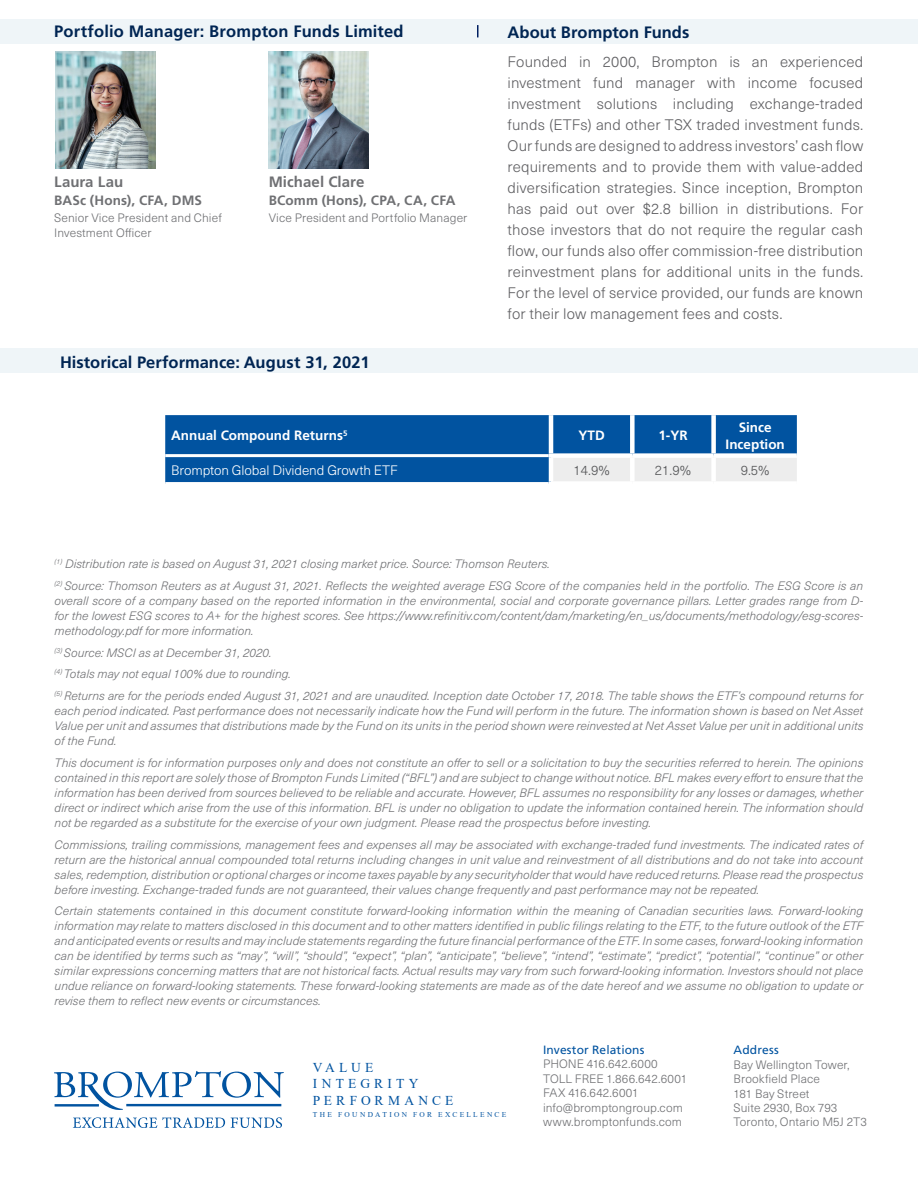
<style>
.page{position:relative;width:918px;height:1188px;background:#fff}
.page>*{position:absolute;margin:0;border:0;box-sizing:border-box;transform-origin:0 0}
.t1{font:700 16.5px "Frutiger LT Std";letter-spacing:.005em;color:#002553}
.t2{font:300 15px/21px "Neue Haas Unica W1 G";letter-spacing:.01em;color:#5f5f62;text-align:justify}
.Headline{font:700 15px "Frutiger LT Std";letter-spacing:.005em;color:#6f7073}
.t3{font:700 13.5px "Frutiger LT Std";color:#fff}
.Headline-2{font:700 13.5px "Frutiger LT Std";letter-spacing:.01em;color:#6f7073}
.t4{font:300 13.5px "Neue Haas Unica W1 G";letter-spacing:-.005em;color:#fff}
.t5{font:13.5px "Times New Roman";letter-spacing:.31em;color:#0153a0}
.t6{font:300 13.5px "Neue Haas Unica W1 G";color:#57585a}
.t7{font:italic 300 12px/15px "Neue Haas Unica W1 G";color:#6f7073;text-align:justify}
.Headline-3{font:300 12px/14.4px "Neue Haas Unica W1 G";letter-spacing:.01em;color:#6f7073}
.t8{font:12px "Frutiger LT Std";letter-spacing:.01em;color:#0153a0}
.t9{font:7.35px "Times New Roman";letter-spacing:.31em;color:#0153a0}
</style>
<div class="page">
<div style="left:0;top:19px;width:918px;height:25px;background:#eff5f8"></div>
<svg style="left:54px;top:1071px;width:230px;height:39px"></svg>
<hr style="left:55px;top:1104px;width:44px;height:3px;background:#0153a0">
<hr style="left:126px;top:1104px;width:155px;height:2px;background:#0153a0">
<svg style="left:73px;top:1117px;width:152px;height:11px"></svg>
<svg style="left:231px;top:1117px;width:51px;height:11px"></svg>
<img style="left:269px;top:52px;width:100px;height:117px">
<img style="left:55px;top:52px;width:100px;height:117px">
<div style="left:0;top:348px;width:918px;height:25px;background:#eff5f8"></div>
<svg style="left:165px;top:415px;width:632px;height:67px;background:#2269ab"></svg>
<hr style="left:165px;top:454px;width:384px;height:3px;background:#fff">
<hr style="left:549px;top:415px;width:4px;height:38px;background:#fff">
<div style="left:630px;top:415px;width:5px;height:38px;background:#fff"></div>
<div style="left:711px;top:415px;width:5px;height:38px;background:#fff"></div>
<div style="left:549px;top:453px;width:83px;height:5px;background:#fff"></div>
<hr style="left:549px;top:458px;width:4px;height:23px;background:#fff">
<div style="left:632px;top:453px;width:82px;height:5px;background:#fff"></div>
<div style="left:630px;top:458px;width:5px;height:23px;background:#fff"></div>
<div style="left:714px;top:453px;width:83px;height:5px;background:#fff"></div>
<div style="left:711px;top:458px;width:5px;height:23px;background:#fff"></div>
<div style="left:549px;top:481px;width:83px;height:5px;background:#fff"></div>
<div style="left:632px;top:481px;width:82px;height:5px;background:#fff"></div>
<div style="left:714px;top:481px;width:83px;height:5px;background:#fff"></div>
<svg style="left:477px;top:25px;width:1px;height:12px"></svg>
<p class="t1" style="left:54px;top:21px;width:351px">Portfolio Manager: Brompton Funds Limited</p>
<p class="Headline" style="left:54px;top:173px;width:71px">Laura Lau</p>
<p class="Headline-2" style="left:54px;top:192px;width:149px">BASc (Hons), CFA, DMS</p>
<p class="Headline-3" style="left:54px;top:210px;width:169px">Senior Vice President and Chief<br>Investment Officer</p>
<p class="Headline" style="left:269px;top:173px;width:97px">Michael Clare</p>
<p class="Headline-2" style="left:269px;top:192px;width:188px">BComm (Hons), CPA, CA, CFA</p>
<p class="Headline-3" style="left:269px;top:210px;width:200px">Vice President and Portfolio Manager</p>
<p class="t1" style="left:60px;top:353px;width:311px">Historical Performance: August 31, 2021</p>
<p class="t1" style="left:508px;top:22px;width:183px">About Brompton Funds</p>
<p class="t2" style="left:508px;top:50px;width:357px">Founded in 2000, Brompton is an experienced investment fund manager with income focused investment solutions including exchange-traded funds (ETFs) and other TSX traded investment funds.<br>Our funds are designed to address investors’ cash flow requirements and to provide them with value-added diversification strategies. Since inception, Brompton has paid out over $2.8 billion in distributions. For those investors that do not require the regular cash flow, our funds also offer commission-free distribution reinvestment plans for additional units in the funds.<br>For the level of service provided, our funds are known for their low management fees and costs.</p>
<p class="t3" style="left:171px;top:428px;width:178px">Annual Compound Returns<sup>5</sup></p>
<p class="t3" style="left:579px;top:428px;width:28px">YTD</p>
<p class="t3" style="left:658px;top:428px;width:31px">1-YR</p>
<p class="t3" style="left:739px;top:420px;width:35px">Since</p>
<p class="t3" style="left:726px;top:436px;width:61px">Inception</p>
<p class="t4" style="left:171px;top:460px;width:228px">Brompton Global Dividend Growth ETF</p>
<p class="t6" style="left:574px;top:460px;width:38px">14.9%</p>
<p class="t6" style="left:655px;top:460px;width:38px">21.9%</p>
<p class="t6" style="left:741px;top:460px;width:30px">9.5%</p>
<p class="t7" style="left:55px;top:556px;width:497px"><sup>(1)</sup> Distribution rate is based on August 31, 2021 closing market price. Source: Thomson Reuters.</p>
<p class="t7" style="left:55px;top:577px;width:810px"><sup>(2)</sup> Source: Thomson Reuters as at August 31, 2021. Reflects the weighted average ESG Score of the companies held in the portfolio. The ESG Score is an overall score of a company based on the reported information in the environmental, social and corporate governance pillars. Letter grades range from D&shy;for the lowest ESG scores to A+ for the highest scores. See https://www.refinitiv.com/content/dam/marketing/en_us/documents/methodology/esg-scores&shy;methodology.pdf for more information.</p>
<p class="t7" style="left:55px;top:644px;width:219px"><sup>(3)</sup> Source: MSCI as at December 31, 2020.</p>
<p class="t7" style="left:55px;top:666px;width:238px"><sup>(4)</sup> Totals may not equal 100% due to rounding.</p>
<p class="t7" style="left:55px;top:688px;width:810px"><sup>(5)</sup> Returns are for the periods ended August 31, 2021 and are unaudited. Inception date October 17, 2018. The table shows the ETF’s compound returns for each period indicated. Past performance does not necessarily indicate how the Fund will perform in the future. The information shown is based on Net Asset Value per unit and assumes that distributions made by the Fund on its units in the period shown were reinvested at Net Asset Value per unit in additional units of the Fund.</p>
<p class="t7" style="left:55px;top:754px;width:810px">This document is for information purposes only and does not constitute an offer to sell or a solicitation to buy the securities referred to herein. The opinions contained in this report are solely those of Brompton Funds Limited (“BFL”) and are subject to change without notice. BFL makes every effort to ensure that the information has been derived from sources believed to be reliable and accurate. However, BFL assumes no responsibility for any losses or damages, whether direct or indirect which arise from the use of this information. BFL is under no obligation to update the information contained herein. The information should not be regarded as a substitute for the exercise of your own judgment. Please read the prospectus before investing.</p>
<p class="t7" style="left:55px;top:836px;width:810px">Commissions, trailing commissions, management fees and expenses all may be associated with exchange-traded fund investments. The indicated rates of return are the historical annual compounded total returns including changes in unit value and reinvestment of all distributions and do not take into account sales, redemption, distribution or optional charges or income taxes payable by any securityholder that would have reduced returns. Please read the prospectus before investing. Exchange-traded funds are not guaranteed, their values change frequently and past performance may not be repeated.</p>
<p class="t7" style="left:55px;top:903px;width:810px">Certain statements contained in this document constitute forward-looking information within the meaning of Canadian securities laws. Forward-looking information may relate to matters disclosed in this document and to other matters identified in public filings relating to the ETF, to the future outlook of the ETF and anticipated events or results and may include statements regarding the future financial performance of the ETF. In some cases, forward-looking information can be identified by terms such as “may”, “will”, “should”, “expect”, “plan”, “anticipate”, “believe”, “intend”, “estimate”, “predict”, “potential”, “continue” or other similar expressions concerning matters that are not historical facts. Actual results may vary from such forward-looking information. Investors should not place undue reliance on forward-looking statements. These forward-looking statements are made as of the date hereof and we assume no obligation to update or revise them to reflect new events or circumstances.</p>
<p class="t5" style="left:313px;top:1058px;width:62px">VALUE</p>
<p class="t5" style="left:313px;top:1074px;width:107px">INTEGRITY</p>
<p class="t5" style="left:313px;top:1091px;width:142px">PERFORMANCE</p>
<p class="t9" style="left:313px;top:1109px;width:195px">THE FOUNDATION FOR EXCELLENCE</p>
<p class="t8" style="left:543px;top:1043px;width:103px">Investor Relations</p>
<p class="Headline-3" style="left:543px;top:1056px;width:116px">PHONE 416.642.6000</p>
<p class="Headline-3" style="left:543px;top:1071px;width:146px">TOLL FREE 1.866.642.6001</p>
<p class="Headline-3" style="left:543px;top:1085px;width:97px">FAX 416.642.6001</p>
<p class="Headline-3" style="left:543px;top:1100px;width:141px">info@bromptongroup.com</p>
<p class="Headline-3" style="left:543px;top:1114px;width:140px">www.bromptonfunds.com</p>
<p class="t8" style="left:734px;top:1043px;width:47px">Address</p>
<p class="Headline-3" style="left:734px;top:1057px;width:118px">Bay Wellington Tower,</p>
<p class="Headline-3" style="left:734px;top:1071px;width:88px">Brookfield Place</p>
<p class="Headline-3" style="left:734px;top:1086px;width:77px">181 Bay Street</p>
<p class="Headline-3" style="left:734px;top:1100px;width:105px">Suite 2930, Box 793</p>
<p class="Headline-3" style="left:734px;top:1114px;width:135px">Toronto, Ontario M5J 2T3</p>
</div>
